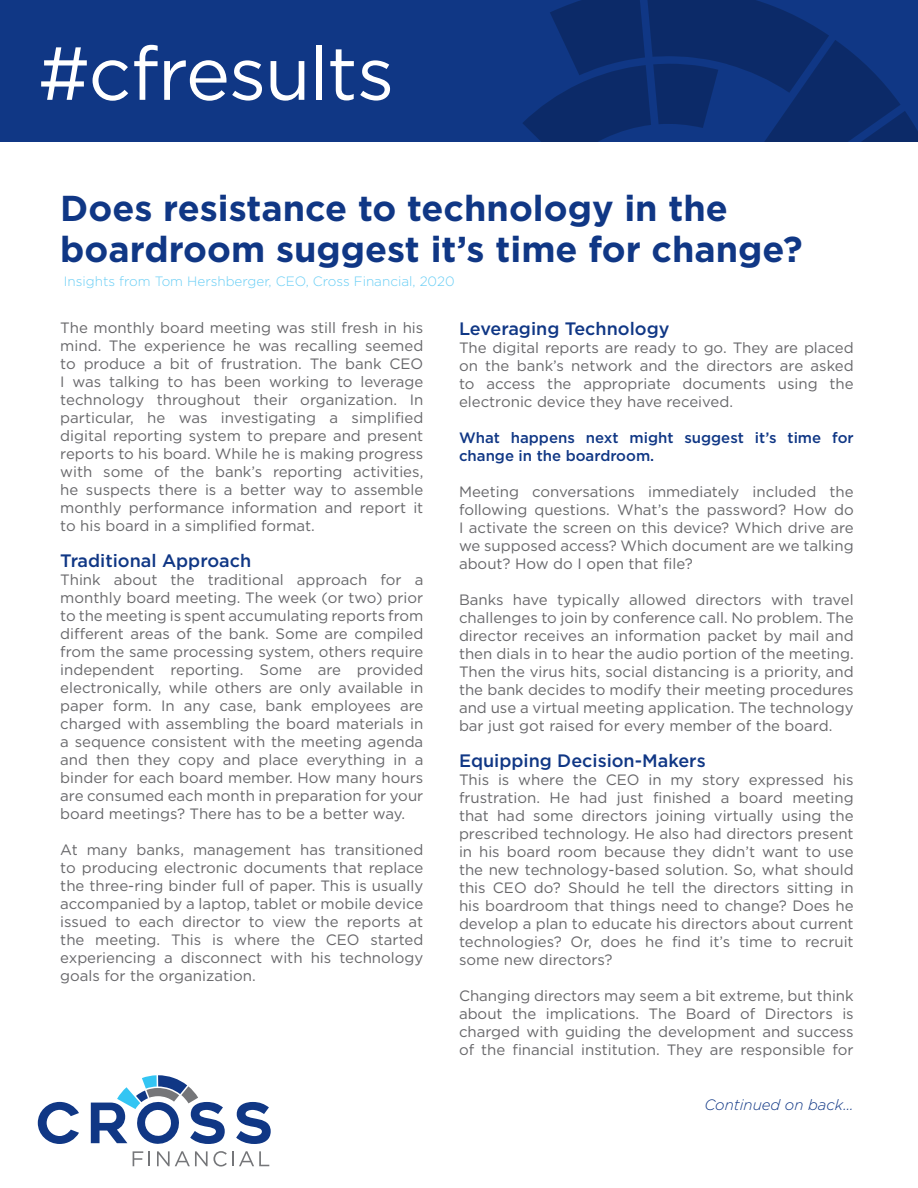
<style>
.page{position:relative;width:918px;height:1188px;background:#fff}
.page>*{position:absolute;margin:0;border:0;box-sizing:border-box;transform-origin:0 0}
.t1{font:75px "Gotham HTF";letter-spacing:-.02em;color:#fff}
.t2{font:700 36px/40.5px "Gotham HTF";color:#103785}
.t3{font:500 18px "Gotham HTF";color:#103785}
.t4{font:15px/18px "Gotham HTF";color:#67676a;text-align:justify}
.t5{font:500 15px/18px "Gotham HTF";color:#103785}
.t6{font:italic 300 15px "Gotham HTF";color:#103785}
.t7{font:300 13.5px "Gotham HTF";color:#69cef5}
</style>
<div class="page">
<div style="left:0;top:0;width:918px;height:141px;background:#103785"></div>
<svg style="left:523px;top:0;width:395px;height:141px"></svg>
<svg style="left:38px;top:1102px;width:41px;height:42px"></svg>
<svg style="left:236px;top:1102px;width:35px;height:42px"></svg>
<svg style="left:91px;top:1075px;width:134px;height:69px"></svg>
<svg style="left:133px;top:1151px;width:10px;height:15px"></svg>
<svg style="left:149px;top:1151px;width:1px;height:15px"></svg>
<svg style="left:157px;top:1151px;width:112px;height:16px"></svg>
<p class="t1" style="left:38px;top:32px;width:358px">#cfresults</p>
<p class="t2" style="left:60px;top:188px;width:744px">Does resistance to technology in the boardroom suggest it’s time for change?</p>
<p class="t7" style="left:64px;top:274px;width:392px">Insights from Tom Hershberger, CEO, Cross Financial, 2020</p>
<p class="t4" style="left:60px;top:318px;width:365px">The monthly board meeting was still fresh in his mind. The experience he was recalling seemed to produce a bit of frustration. The bank CEO I was talking to has been working to leverage technology throughout their organization. In particular, he was investigating a simplified digital reporting system to prepare and present reports to his board. While he is making progress with some of the bank’s reporting activities, he suspects there is a better way to assemble monthly performance information and report it to his board in a simplified format.</p>
<p class="t3" style="left:60px;top:550px;width:193px">Traditional Approach</p>
<p class="t4" style="left:60px;top:570px;width:365px">Think about the traditional approach for a monthly board meeting. The week (or two) prior to the meeting is spent accumulating reports from different areas of the bank. Some are compiled from the same processing system, others require independent reporting. Some are provided electronically, while others are only available in paper form. In any case, bank employees are charged with assembling the board materials in a sequence consistent with the meeting agenda and then they copy and place everything in a binder for each board member. How many hours are consumed each month in preparation for your board meetings? There has to be a better way.</p>
<p class="t4" style="left:60px;top:840px;width:365px">At many banks, management has transitioned to producing electronic documents that replace the three-ring binder full of paper. This is usually accompanied by a laptop, tablet or mobile device issued to each director to view the reports at the meeting. This is where the CEO started experiencing a disconnect with his technology goals for the organization.</p>
<p class="t3" style="left:459px;top:319px;width:212px">Leveraging Technology</p>
<p class="t4" style="left:459px;top:339px;width:396px">The digital reports are ready to go. They are placed on the bank’s network and the directors are asked to access the appropriate documents using the electronic device they have received.</p>
<p class="t5" style="left:459px;top:429px;width:396px">What happens next might suggest it’s time for change in the boardroom.</p>
<p class="t4" style="left:459px;top:483px;width:396px">Meeting conversations immediately included the following questions. What’s the password? How do I activate the screen on this device? Which drive are we supposed access? Which document are we talking about? How do I open that file?</p>
<p class="t4" style="left:459px;top:591px;width:396px">Banks have typically allowed directors with travel challenges to join by conference call. No problem. The director receives an information packet by mail and then dials in to hear the audio portion of the meeting.<br>Then the virus hits, social distancing is a priority, and the bank decides to modify their meeting procedures and use a virtual meeting application. The technology bar just got raised for every member of the board.</p>
<p class="t3" style="left:459px;top:751px;width:248px">Equipping Decision-Makers</p>
<p class="t4" style="left:459px;top:771px;width:396px">This is where the CEO in my story expressed his frustration. He had just finished a board meeting that had some directors joining virtually using the prescribed technology. He also had directors present in his board room because they didn’t want to use the new technology-based solution. So, what should this CEO do? Should he tell the directors sitting in his boardroom that things need to change? Does he develop a plan to educate his directors about current technologies? Or, does he find it’s time to recruit some new directors?</p>
<p class="t4" style="left:459px;top:987px;width:396px">Changing directors may seem a bit extreme, but think about the implications. The Board of Directors is charged with guiding the development and success of the financial institution. They are responsible for</p>
<p class="t6" style="left:704px;top:1097px;width:151px">Continued on back...</p>
</div>
